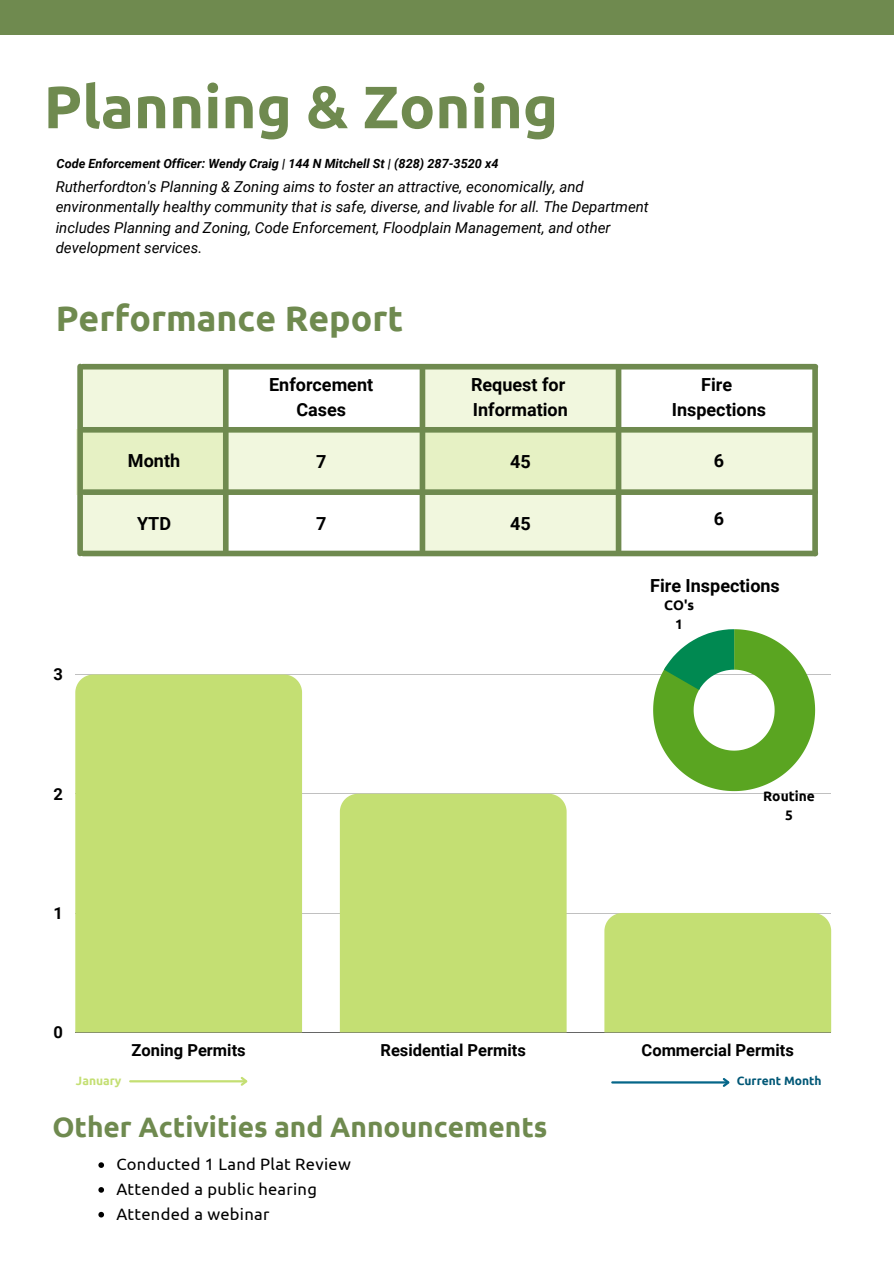
<style>
.page{position:relative;width:894px;height:1264px;background:#fff}
.page>*{position:absolute;margin:0;border:0;box-sizing:border-box;transform-origin:0 0}
.t1{font:700 59.55px "Ubuntu";color:#6f8a4f}
.t2{font:700 35.55px "Ubuntu";color:#6f8a4f}
.t3{font:700 28.05px "Ubuntu";color:#6f8a4f}
.t4{font:700 18px/24.8px "Roboto";color:#000;text-align:center}
.t5{font:16.5px "Ubuntu";letter-spacing:.015em;color:#000}
.t6{font:700 16.5px "Roboto";color:#000}
.t7{font:italic 15px/20.2px "Roboto";color:#000}
.t8{font:700 13.8px "Ubuntu";color:#000}
.t9{font:italic 700 12.6px "Roboto";color:#000}
.t10{font:700 12px "Ubuntu";color:#015776}
.t11{font:700 12px "Ubuntu";color:#c4df73}
</style>
<div class="page">
<div style="left:0;top:0;width:893px;height:35px;background:#6f8a4f"></div>
<svg style="left:98px;top:1162px;width:6px;height:5px"></svg>
<svg style="left:98px;top:1187px;width:6px;height:5px"></svg>
<svg style="left:98px;top:1211px;width:6px;height:6px"></svg>
<hr style="left:75px;top:674px;width:755px;height:1px;background:#000">
<hr style="left:75px;top:793px;width:755px;height:1px;background:#000">
<hr style="left:75px;top:913px;width:755px;height:1px;background:#000">
<hr style="left:75px;top:1032px;width:755px;height:1px;background:#000">
<div style="left:75px;top:674px;width:227px;height:358px;background:#c4df73"></div>
<div style="left:340px;top:793px;width:226px;height:239px;background:#c4df73"></div>
<div style="left:604px;top:913px;width:226px;height:119px;background:#c4df73"></div>
<hr style="left:130px;top:1080px;width:116px;height:2px;background:#c4df73">
<svg style="left:238px;top:1077px;width:10px;height:9px"></svg>
<hr style="left:612px;top:1081px;width:115px;height:2px;background:#056689">
<svg style="left:720px;top:1078px;width:10px;height:9px"></svg>
<div style="left:422px;top:364px;width:196px;height:189px;background:#f1f7de"></div>
<div style="left:81px;top:367px;width:144px;height:186px;background:#f1f7de"></div>
<svg style="left:76px;top:430px;width:736px;height:65px;background:#eaf2d0"></svg>
<div style="left:83px;top:364px;width:732px;height:5px;background:#6f8a4f"></div>
<div style="left:83px;top:427px;width:728px;height:5px;background:#6f8a4f"></div>
<div style="left:84px;top:489px;width:731px;height:6px;background:#6f8a4f"></div>
<div style="left:83px;top:550px;width:732px;height:6px;background:#6f8a4f"></div>
<div style="left:812px;top:367px;width:5px;height:186px;background:#6f8a4f"></div>
<div style="left:615px;top:369px;width:6px;height:181px;background:#6f8a4f"></div>
<div style="left:223px;top:367px;width:5px;height:186px;background:#6f8a4f"></div>
<div style="left:77px;top:366px;width:6px;height:187px;background:#6f8a4f"></div>
<div style="left:419px;top:369px;width:6px;height:181px;background:#6f8a4f"></div>
<svg style="left:653px;top:629px;width:161px;height:162px"></svg>
<p class="t1" style="left:44px;top:73px;width:516px">Planning &amp; Zoning</p>
<p class="t9" style="left:57px;top:157px;width:443px">Code Enforcement Officer: Wendy Craig | 144 N Mitchell St | (828) 287-3520 x4</p>
<p class="t7" style="left:56px;top:177px;width:594px">Rutherfordton's Planning &amp; Zoning aims to foster an attractive, economically, and environmentally healthy community that is safe, diverse, and livable for all. The Department includes Planning and Zoning, Code Enforcement, Floodplain Management, and other development services.</p>
<p class="t2" style="left:56px;top:297px;width:349px">Performance Report</p>
<p class="t6" style="left:53px;top:665px;width:11px">3</p>
<p class="t6" style="left:53px;top:784px;width:11px">2</p>
<p class="t6" style="left:53px;top:903px;width:11px">1</p>
<p class="t6" style="left:53px;top:1022px;width:11px">0</p>
<p class="t4" style="left:128px;top:448px;width:54px">Month</p>
<p class="t4" style="left:137px;top:511px;width:35px">YTD</p>
<p class="t4" style="left:269px;top:373px;width:105px">Enforcement<br>Cases</p>
<p class="t4" style="left:471px;top:373px;width:96px">Request for</p>
<p class="t4" style="left:473px;top:397px;width:96px">Information</p>
<p class="t4" style="left:316px;top:449px;width:12px">7</p>
<p class="t4" style="left:316px;top:511px;width:12px">7</p>
<p class="t4" style="left:510px;top:449px;width:22px">45</p>
<p class="t4" style="left:510px;top:511px;width:22px">45</p>
<p class="t4" style="left:701px;top:373px;width:32px">Fire</p>
<p class="t4" style="left:671px;top:397px;width:96px">Inspections</p>
<p class="t4" style="left:713px;top:448px;width:12px">6</p>
<p class="t4" style="left:713px;top:507px;width:12px">6</p>
<p class="t4" style="left:650px;top:573px;width:131px">Fire Inspections</p>
<p class="t8" style="left:664px;top:597px;width:31px">CO's</p>
<p class="t8" style="left:675px;top:616px;width:9px">1</p>
<p class="t8" style="left:763px;top:787px;width:53px">Routine</p>
<p class="t8" style="left:785px;top:806px;width:9px">5</p>
<p class="t6" style="left:131px;top:1040px;width:116px">Zoning Permits</p>
<p class="t6" style="left:380px;top:1040px;width:147px">Residential Permits</p>
<p class="t6" style="left:641px;top:1040px;width:154px">Commercial Permits</p>
<p class="t11" style="left:76px;top:1073px;width:47px">January</p>
<p class="t10" style="left:736px;top:1073px;width:86px">Current Month</p>
<p class="t3" style="left:52px;top:1110px;width:496px">Other Activities and Announcements</p>
<p class="t5" style="left:116px;top:1154px;width:236px">Conducted 1 Land Plat Review</p>
<p class="t5" style="left:116px;top:1179px;width:202px">Attended a public hearing</p>
<p class="t5" style="left:116px;top:1204px;width:154px">Attended a webinar</p>
</div>
